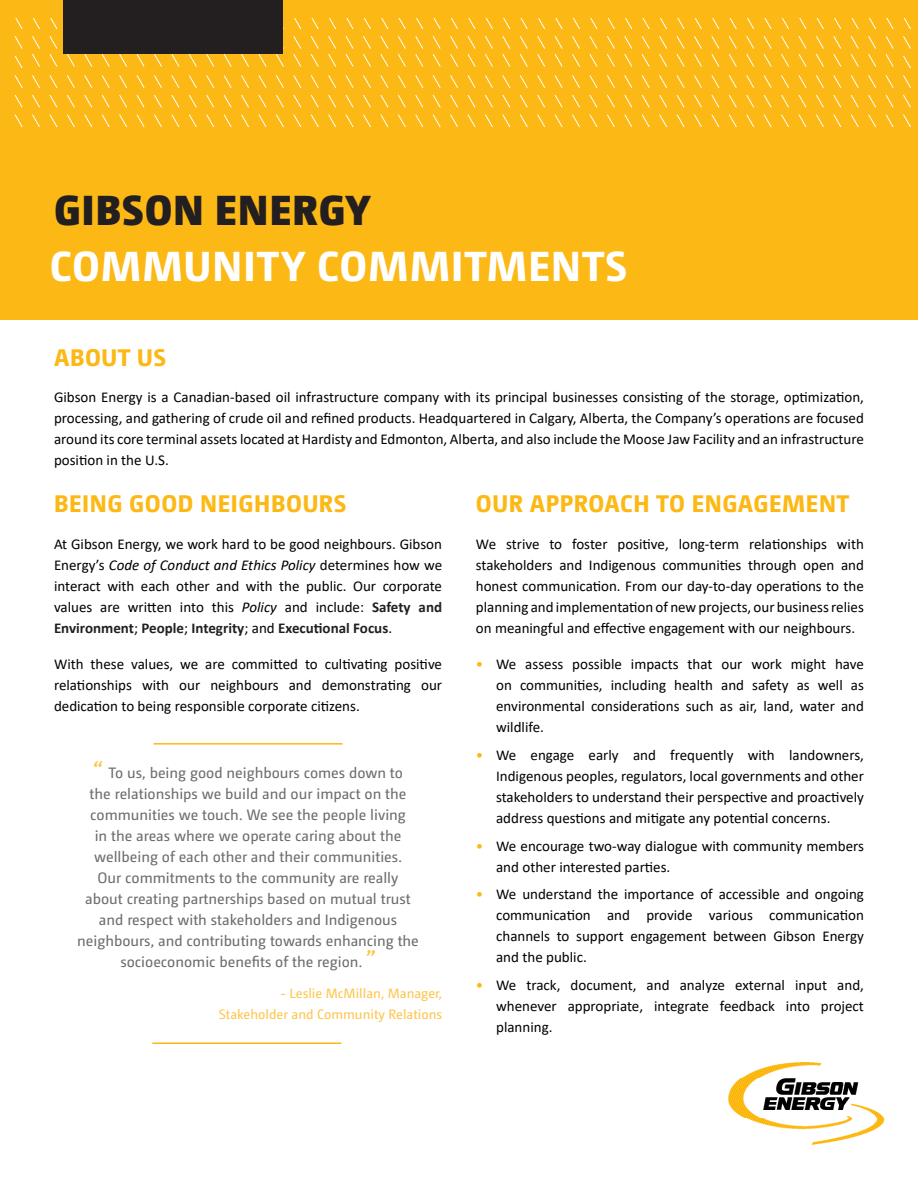
<style>
.page{position:relative;width:918px;height:1188px;background:#fff}
.page>*{position:absolute;margin:0;border:0;box-sizing:border-box;transform-origin:0 0}
.t1{font:800 42px "Camingo Dos Pro";letter-spacing:.025em;color:#fff}
.t2{font:900 42px "Camingo Dos Pro";letter-spacing:.025em;color:#231f20}
.Heading{font:800 24px "Camingo Dos Pro";letter-spacing:.025em;color:#fcb814}
.Body{font:15px/21px "Calibri";color:#000;text-align:justify}
.Quote_text{font:15px/21px "Camingo Dos Pro";color:#6c6d70;text-align:center}
.Heading-2{font:15px/21px "Calibri";color:#000;text-align:justify}
.Quote_text-2{font:13.5px/21px "Camingo Dos Pro";color:#fec54d;text-align:right}
.s1{font-style:italic}
.s2{font-weight:700;color:#231f20}
.s3{color:#fcb814}
.s4{font-weight:700;font-size:22.5px;color:#fec54d}
</style>
<div class="page">
<div style="left:0;top:0;width:918px;height:320px;background:#fcb814"></div>
<svg style="left:14px;top:19px;width:897px;height:109px"></svg>
<div style="left:63px;top:0;width:220px;height:54px;background:#231f20"></div>
<img style="left:728px;top:1062px;width:157px;height:83px">
<hr style="left:154px;top:743px;width:189px;height:2px;background:#fcb814">
<hr style="left:152px;top:1042px;width:189px;height:2px;background:#fcb814">
<p class="t2" style="left:54px;top:184px;width:318px">GIBSON ENERGY</p>
<p class="t1" style="left:50px;top:240px;width:579px">COMMUNITY COMMITMENTS</p>
<p class="Heading" style="left:54px;top:343px;width:114px">ABOUT US</p>
<p class="Body" style="left:54px;top:387px;width:812px">Gibson Energy is a Canadian-based oil infrastructure company with its principal businesses consisting of the storage, optimization, processing, and gathering of crude oil and refined products. Headquartered in Calgary, Alberta, the Company’s operations are focused around its core terminal assets located at Hardisty and Edmonton, Alberta, and also include the Moose Jaw Facility and an infrastructure position in the U.S.</p>
<p class="Heading" style="left:54px;top:489px;width:294px">BEING GOOD NEIGHBOURS</p>
<p class="Body" style="left:54px;top:533px;width:390px">At Gibson Energy, we work hard to be good neighbours. Gibson Energy’s <span class="s1">Code of Conduct and Ethics Policy</span> determines how we interact with each other and with the public. Our corporate values are written into this <span class="s1">Policy</span> and include: <span class="s2">Safety and Environment</span>; <span class="s2">People</span>; <span class="s2">Integrity</span>; and <span class="s2">Executional Focus</span>.</p>
<p class="Body" style="left:54px;top:653px;width:390px">With these values, we are committed to cultivating positive relationships with our neighbours and demonstrating our dedication to being responsible corporate citizens.</p>
<p class="Heading" style="left:476px;top:489px;width:375px">OUR APPROACH TO ENGAGEMENT</p>
<p class="Heading-2" style="left:476px;top:533px;width:390px">We strive to foster positive, long-term relationships with stakeholders and Indigenous communities through open and honest communication. From our day-to-day operations to the planning and implementation of new projects, our business relies on meaningful and effective engagement with our neighbours.</p>
<p class="Body" style="left:496px;top:653px;width:369px;text-indent:-20px"><span class="s3">•</span> We assess possible impacts that our work might have on communities, including health and safety as well as environmental considerations such as air, land, water and wildlife.</p>
<p class="Body" style="left:496px;top:744px;width:369px;text-indent:-20px"><span class="s3">•</span> We engage early and frequently with landowners, Indigenous peoples, regulators, local governments and other stakeholders to understand their perspective and proactively address questions and mitigate any potential concerns.</p>
<p class="Body" style="left:496px;top:835px;width:369px;text-indent:-20px"><span class="s3">•</span> We encourage two-way dialogue with community members and other interested parties.</p>
<p class="Body" style="left:496px;top:884px;width:369px;text-indent:-20px"><span class="s3">•</span> We understand the importance of accessible and ongoing communication and provide various communication channels to support engagement between Gibson Energy and the public.</p>
<p class="Body" style="left:496px;top:974px;width:369px;text-indent:-20px"><span class="s3">•</span> We track, document, and analyze external input and, whenever appropriate, integrate feedback into project planning.</p>
<p class="Quote_text" style="left:77px;top:762px;width:343px"><span class="s4">“</span> To us, being good neighbours comes down to<br>the relationships we build and our impact on the communities we touch. We see the people living<br>in the areas where we operate caring about the wellbeing of each other and their communities.<br>Our commitments to the community are really about creating partnerships based on mutual trust and respect with stakeholders and Indigenous neighbours, and contributing towards enhancing the socioeconomic benefits of the region. <span class="s4">”</span></p>
<p class="Quote_text-2" style="left:219px;top:983px;width:225px">- Leslie McMillan, Manager,<br>Stakeholder and Community Relations</p>
</div>
